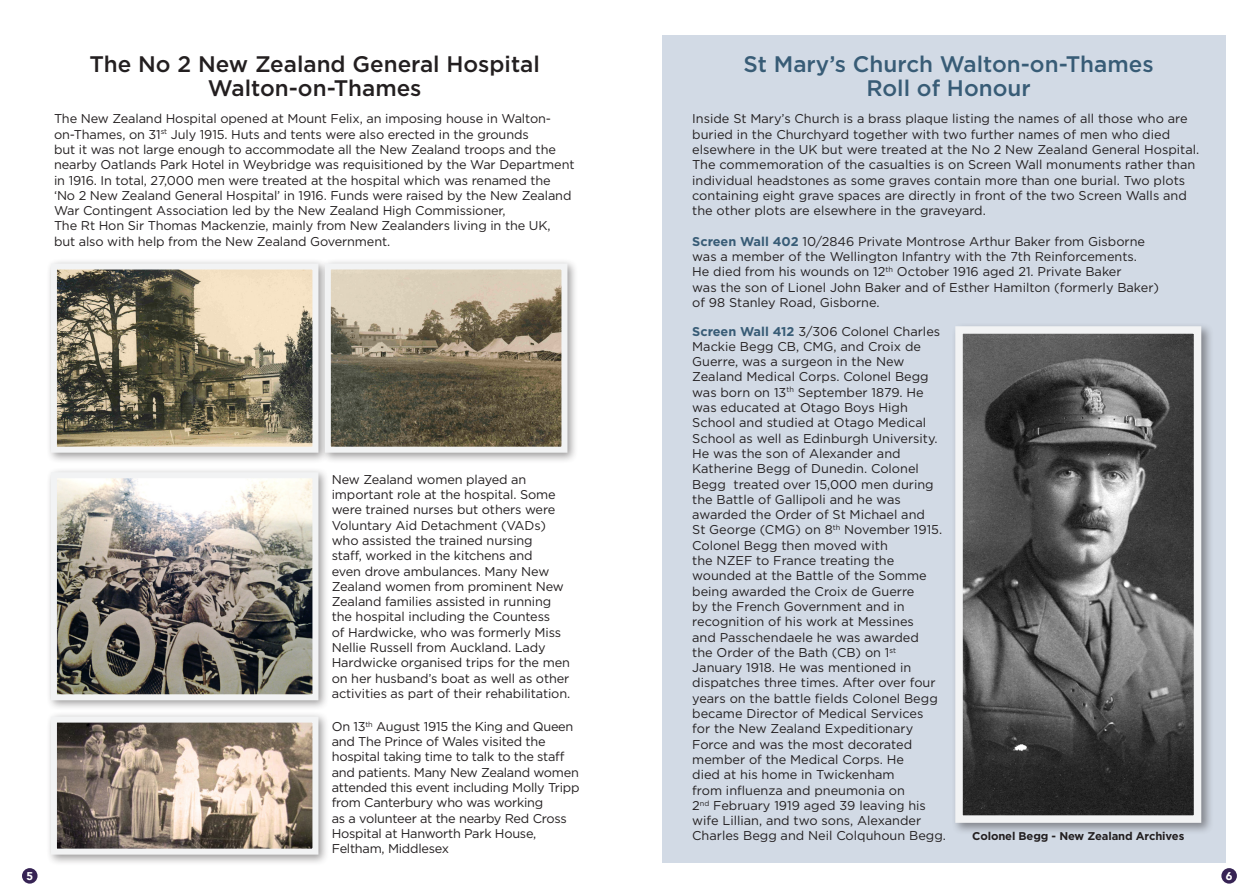
<style>
.page{position:relative;width:1259px;height:893px;background:#fff}
.page>*{position:absolute;margin:0;border:0;box-sizing:border-box;transform-origin:0 0}
.t1{font:500 22.5px "Gotham";color:#231f20}
.t2{font:500 22.5px "Gotham";color:#385c76}
.t3{font:12.75px/15.3px "Gotham";letter-spacing:-.01em;color:#231f20}
.t4{font:700 11.25px "Gotham";letter-spacing:-.01em;color:#231f20}
.t5{font:900 11.25px "Avenir";color:#fff}
.s1{font-weight:700;color:#385c76}
</style>
<div class="page">
<div style="left:662px;top:35px;width:564px;height:827px;background:#d2dae5"></div>
<div style="left:951px;top:322px;width:262px;height:513px;background:#231f20;opacity:.45"></div>
<img style="left:964px;top:335px;width:228px;height:479px">
<div style="left:955px;top:326px;width:246px;height:497px;border:8px solid #f2f3f4"></div>
<div style="left:46px;top:258px;width:283px;height:206px;background:#231f20;opacity:.45"></div>
<img style="left:58px;top:270px;width:253px;height:176px">
<div style="left:51px;top:263px;width:267px;height:190px;border:6px solid #f2f3f4"></div>
<div style="left:46px;top:711px;width:283px;height:155px;background:#231f20;opacity:.45"></div>
<img style="left:58px;top:724px;width:253px;height:124px">
<div style="left:51px;top:717px;width:267px;height:138px;border:6px solid #f2f3f4"></div>
<div style="left:46px;top:467px;width:283px;height:244px;background:#231f20;opacity:.45"></div>
<img style="left:58px;top:479px;width:253px;height:214px">
<div style="left:51px;top:472px;width:267px;height:228px;border:6px solid #f2f3f4"></div>
<div style="left:320px;top:258px;width:258px;height:206px;background:#231f20;opacity:.45"></div>
<img style="left:332px;top:270px;width:228px;height:176px">
<div style="left:325px;top:263px;width:242px;height:190px;border:6px solid #f2f3f4"></div>
<div style="left:1221px;top:868px;width:16px;height:16px;background:#362354;border-radius:50%"></div>
<div style="left:22px;top:868px;width:16px;height:16px;background:#362354;border-radius:50%"></div>
<p class="t1" style="left:90px;top:49px;width:452px">The No 2 New Zealand General Hospital</p>
<p class="t1" style="left:208px;top:73px;width:215px">Walton-on-Thames</p>
<p class="t3" style="left:54px;top:111px;width:522px">The New Zealand Hospital opened at Mount Felix, an imposing house in Walton&shy;on-Thames, on 31<sup>st</sup> July 1915. Huts and tents were also erected in the grounds<br>but it was not large enough to accommodate all the New Zealand troops and the nearby Oatlands Park Hotel in Weybridge was requisitioned by the War Department in 1916. In total, 27,000 men were treated at the hospital which was renamed the ‘No 2 New Zealand General Hospital’ in 1916. Funds were raised by the New Zealand War Contingent Association led by the New Zealand High Commissioner,<br>The Rt Hon Sir Thomas Mackenzie, mainly from New Zealanders living in the UK, but also with help from the New Zealand Government.</p>
<p class="t3" style="left:332px;top:471px;width:240px">New Zealand women played an important role at the hospital. Some were trained nurses but others were Voluntary Aid Detachment (VADs) who assisted the trained nursing<br>staff, worked in the kitchens and<br>even drove ambulances. Many New Zealand women from prominent New Zealand families assisted in running the hospital including the Countess<br>of Hardwicke, who was formerly Miss Nellie Russell from Auckland. Lady Hardwicke organised trips for the men on her husband’s boat as well as other activities as part of their rehabilitation.</p>
<p class="t3" style="left:332px;top:718px;width:249px">On 13<sup>th</sup> August 1915 the King and Queen and The Prince of Wales visited the hospital taking time to talk to the staff and patients. Many New Zealand women attended this event including Molly Tripp from Canterbury who was working<br>as a volunteer at the nearby Red Cross Hospital at Hanworth Park House,</p>
<p class="t3" style="left:332px;top:841px;width:119px">Feltham, Middlesex</p>
<p class="t2" style="left:743px;top:49px;width:411px">St Mary’s Church Walton-on-Thames</p>
<p class="t2" style="left:866px;top:73px;width:166px">Roll of Honour</p>
<p class="t3" style="left:692px;top:111px;width:508px">Inside St Mary’s Church is a brass plaque listing the names of all those who are buried in the Churchyard together with two further names of men who died elsewhere in the UK but were treated at the No 2 New Zealand General Hospital.<br>The commemoration of the casualties is on Screen Wall monuments rather than individual headstones as some graves contain more than one burial. Two plots containing eight grave spaces are directly in front of the two Screen Walls and the other plots are elsewhere in the graveyard.</p>
<p class="t3" style="left:692px;top:233px;width:468px"><span class="s1">Screen Wall 402</span> 10/2846 Private Montrose Arthur Baker from Gisborne was a member of the Wellington Infantry with the 7th Reinforcements.<br>He died from his wounds on 12<sup>th</sup> October 1916 aged 21. Private Baker<br>was the son of Lionel John Baker and of Esther Hamilton (formerly Baker) of 98 Stanley Road, Gisborne.</p>
<p class="t3" style="left:692px;top:323px;width:255px"><span class="s1">Screen Wall 412</span> 3/306 Colonel Charles Mackie Begg CB, CMG, and Croix de Guerre, was a surgeon in the New Zealand Medical Corps. Colonel Begg was born on 13<sup>th</sup> September 1879. He was educated at Otago Boys High School and studied at Otago Medical School as well as Edinburgh University.<br>He was the son of Alexander and Katherine Begg of Dunedin. Colonel Begg treated over 15,000 men during the Battle of Gallipoli and he was awarded the Order of St Michael and<br>St George (CMG) on 8<sup>th</sup> November 1915.<br>Colonel Begg then moved with<br>the NZEF to France treating the wounded at the Battle of the Somme being awarded the Croix de Guerre<br>by the French Government and in recognition of his work at Messines<br>and Passchendaele he was awarded<br>the Order of the Bath (CB) on 1<sup>st </sup>January 1918. He was mentioned in dispatches three times. After over four years on the battle fields Colonel Begg became Director of Medical Services<br>for the New Zealand Expeditionary Force and was the most decorated member of the Medical Corps. He<br>died at his home in Twickenham<br>from influenza and pneumonia on<br>2<sup>nd</sup> February 1919 aged 39 leaving his wife Lillian, and two sons, Alexander Charles Begg and Neil Colquhoun Begg.</p>
<p class="t4" style="left:972px;top:829px;width:213px">Colonel Begg - New Zealand Archives</p>
<p class="t5" style="left:26px;top:866px;width:8px">5</p>
<p class="t5" style="left:1225px;top:866px;width:8px">6</p>
</div>
